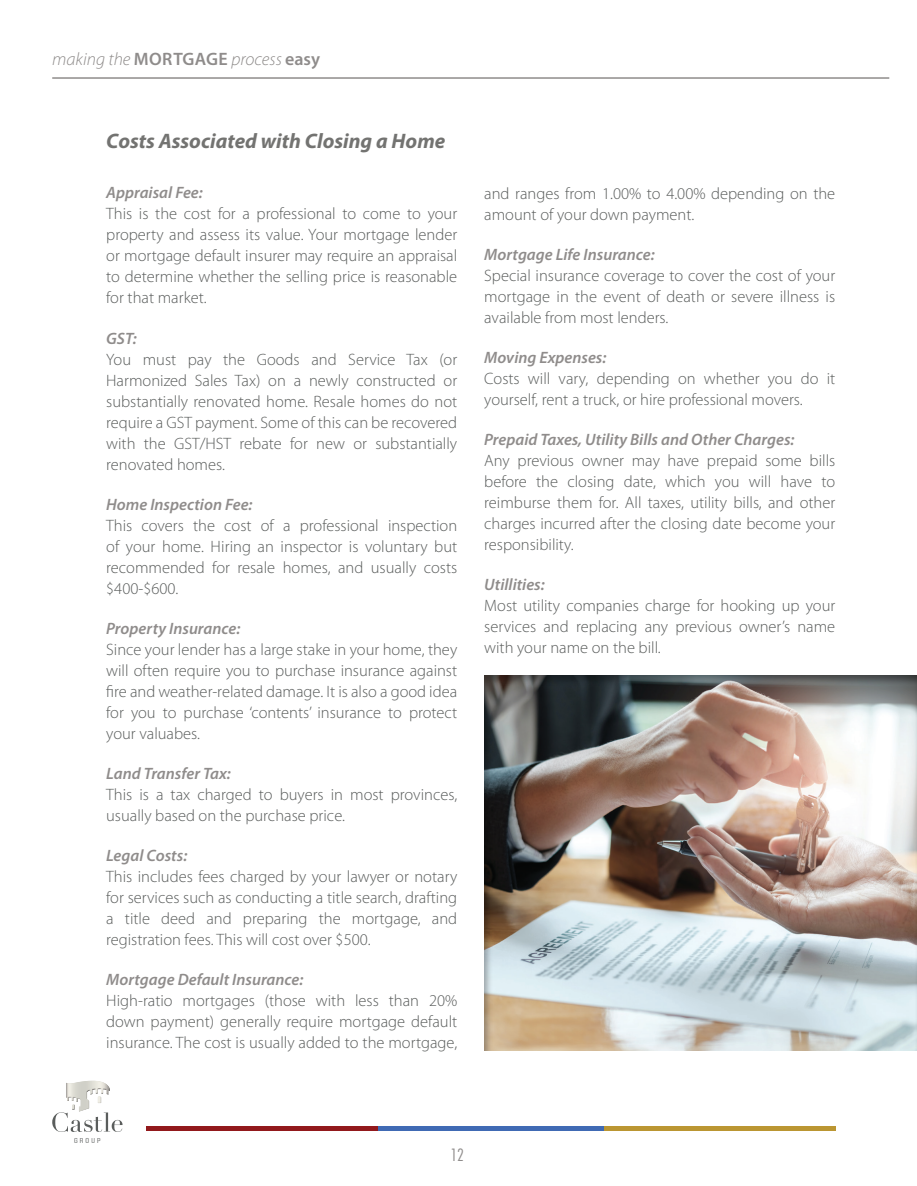
<style>
.page{position:relative;width:917px;height:1186px;background:#fff}
.page>*{position:absolute;margin:0;border:0;box-sizing:border-box;transform-origin:0 0}
.t1{font:italic 700 21px "Myriad Pro";color:#737371}
.t2{font:italic 300 18px "Myriad Pro";color:#8f8c8b}
.t3{font:300 16.5px/21px "Myriad Pro";color:#5a5d5c;text-align:justify}
.t4{font:italic 600 16.5px "Myriad Pro";color:#8f8c8b}
.t5{font:300 condensed 16.5px "Futura";color:#8f8c8b}
.t6{font:condensed 6.9px "Square 721 BT";letter-spacing:.31em;color:#5a5d5c}
.s1{font-weight:600;font-style:normal}
</style>
<div class="page">
<svg style="left:52px;top:1080px;width:71px;height:52px"></svg>
<div style="left:375px;top:1126px;width:232px;height:5px;background:#406ab4"></div>
<div style="left:147px;top:1126px;width:231px;height:5px;background:#92191c"></div>
<div style="left:604px;top:1126px;width:231px;height:5px;background:#bb9632"></div>
<hr style="left:52px;top:77px;width:837px;height:2px;background:#8f8c8b">
<div style="left:483px;top:674px;width:434px;height:377px;background:#231f20;opacity:.35"></div>
<p class="t2" style="left:52px;top:48px;width:269px">making the <span class="s1">MORTGAGE</span> process <span class="s1">easy</span></p>
<p class="t1" style="left:106px;top:127px;width:341px">Costs Associated with Closing a Home</p>
<p class="t4" style="left:106px;top:182px;width:98px">Appraisal Fee:</p>
<p class="t3" style="left:106px;top:203px;width:353px">This is the cost for a professional to come to your property and assess its value. Your mortgage lender or mortgage default insurer may require an appraisal to determine whether the selling price is reasonable for that market.</p>
<p class="t4" style="left:106px;top:327px;width:32px">GST:</p>
<p class="t3" style="left:106px;top:348px;width:353px">You must pay the Goods and Service Tax (or Harmonized Sales Tax) on a newly constructed or substantially renovated home. Resale homes do not require a GST payment. Some of this can be recovered with the GST/HST rebate for new or substantially renovated homes.</p>
<p class="t4" style="left:106px;top:493px;width:148px">Home Inspection Fee:</p>
<p class="t3" style="left:106px;top:514px;width:353px">This covers the cost of a professional inspection of your home. Hiring an inspector is voluntary but recommended for resale homes, and usually costs $400-$600.</p>
<p class="t4" style="left:106px;top:618px;width:136px">Property Insurance:</p>
<p class="t3" style="left:106px;top:638px;width:353px">Since your lender has a large stake in your home, they will often require you to purchase insurance against fire and weather-related damage. It is also a good idea for you to purchase ‘contents’ insurance to protect your valuabes.</p>
<p class="t4" style="left:106px;top:763px;width:126px">Land Transfer Tax:</p>
<p class="t3" style="left:106px;top:783px;width:352px">This is a tax charged to buyers in most provinces, usually based on the purchase price.</p>
<p class="t4" style="left:106px;top:845px;width:83px">Legal Costs:</p>
<p class="t3" style="left:106px;top:866px;width:353px">This includes fees charged by your lawyer or notary for services such as conducting a title search, drafting a title deed and preparing the mortgage, and registration fees. This will cost over $500.</p>
<p class="t4" style="left:106px;top:969px;width:199px">Mortgage Default Insurance:</p>
<p class="t3" style="left:106px;top:990px;width:353px">High-ratio mortgages (those with less than 20% down payment) generally require mortgage default insurance. The cost is usually added to the mortgage,</p>
<p class="t3" style="left:484px;top:182px;width:352px">and ranges from 1.00% to 4.00% depending on the amount of your down payment.</p>
<p class="t4" style="left:484px;top:243px;width:172px">Mortgage Life Insurance:</p>
<p class="t3" style="left:484px;top:264px;width:352px">Special insurance coverage to cover the cost of your mortgage in the event of death or severe illness is available from most lenders.</p>
<p class="t4" style="left:484px;top:347px;width:124px">Moving Expenses:</p>
<p class="t3" style="left:484px;top:367px;width:352px">Costs will vary, depending on whether you do it yourself, rent a truck, or hire professional movers.</p>
<p class="t4" style="left:484px;top:429px;width:312px">Prepaid Taxes, Utility Bills and Other Charges:</p>
<p class="t3" style="left:484px;top:449px;width:353px">Any previous owner may have prepaid some bills before the closing date, which you will have to reimburse them for. All taxes, utility bills, and other charges incurred after the closing date become your responsibility.</p>
<p class="t4" style="left:484px;top:574px;width:62px">Utillities:</p>
<p class="t3" style="left:484px;top:595px;width:353px">Most utility companies charge for hooking up your services and replacing any previous owner’s name with your name on the bill.</p>
<p class="t6" style="left:74px;top:1136px;width:28px">GROUP</p>
<p class="t5" style="left:450px;top:1144px;width:15px">12</p>
</div>
